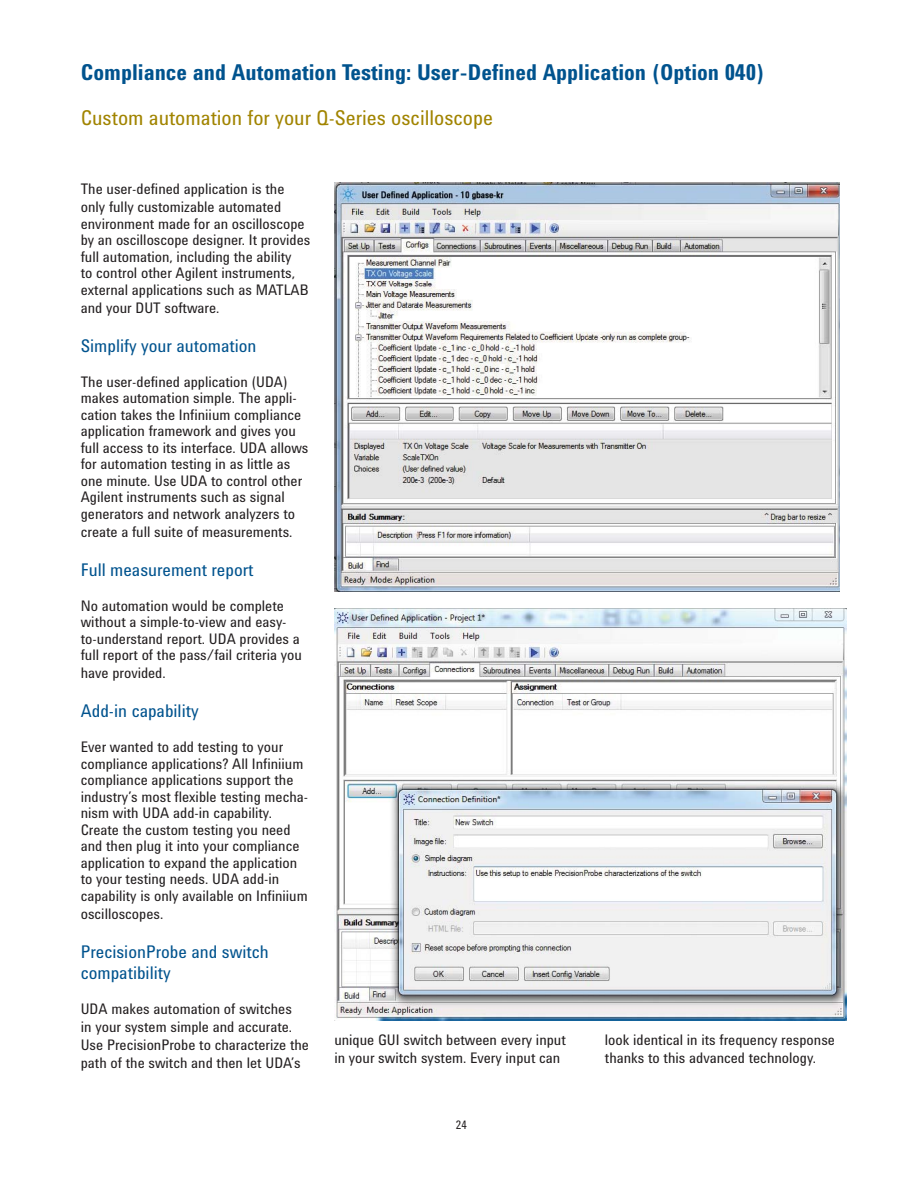
<style>
.page{position:relative;width:918px;height:1188px;background:#fff}
.page>*{position:absolute;margin:0;border:0;box-sizing:border-box;transform-origin:0 0}
.t1{font:700 22.5px "Agilent Condensed CFF";color:#00538e}
.t2{font:21px "Agilent Condensed CFF";color:#a18400}
.t3{font:18px/21px "Agilent Condensed CFF";color:#00538e}
.t4{font:15px/16.5px "Agilent Condensed CFF";color:#231f20}
.t5{font:12px "Agilent Condensed CFF";color:#231f20}
</style>
<div class="page">
<img style="left:334px;top:608px;width:512px;height:413px">
<img style="left:334px;top:183px;width:506px;height:408px">
<h1 class="t1" style="left:81px;top:64px;width:685px">Compliance and Automation Testing: User-Defined Application (Option 040)</h1>
<h2 class="t2" style="left:81px;top:110px;width:414px">Custom automation for your Q-Series oscilloscope</h2>
<p class="t4" style="left:81px;top:182px;width:205px;line-height:18px">The user-defined application is the only fully customizable automated</p>
<p class="t4" style="left:81px;top:217px;width:231px">environment made for an oscilloscope by an oscilloscope designer. It provides full automation, including the ability<br>to control other Agilent instruments, external applications such as MATLAB</p>
<p class="t4" style="left:81px;top:301px;width:140px">and your DUT software.</p>
<p class="t3" style="left:81px;top:337px;width:177px">Simplify your automation</p>
<p class="t4" style="left:81px;top:375px;width:229px">The user-defined application (UDA) makes automation simple. The appli&shy;cation takes the Infiniium compliance application framework and gives you full access to its interface. UDA allows for automation testing in as little as one minute. Use UDA to control other Agilent instruments such as signal generators and network analyzers to</p>
<p class="t4" style="left:81px;top:525px;width:213px">create a full suite of measurements.</p>
<p class="t3" style="left:81px;top:561px;width:174px">Full measurement report</p>
<p class="t4" style="left:81px;top:599px;width:223px">No automation would be complete without a simple-to-view and easy&shy;to-understand report. UDA provides a full report of the pass/fail criteria you</p>
<p class="t4" style="left:81px;top:666px;width:86px">have provided.</p>
<p class="t3" style="left:81px;top:702px;width:119px">Add-in capability</p>
<p class="t4" style="left:81px;top:740px;width:229px">Ever wanted to add testing to your compliance applications? All Infiniium compliance applications support the industry’s most flexible testing mecha&shy;nism with UDA add-in capability.<br>Create the custom testing you need and then plug it into your compliance application to expand the application to your testing needs. UDA add-in capability is only available on Infiniium</p>
<p class="t4" style="left:81px;top:907px;width:84px">oscilloscopes.</p>
<p class="t3" style="left:81px;top:943px;width:189px">PrecisionProbe and switch compatibility</p>
<p class="t4" style="left:81px;top:1001px;width:230px;line-height:18px">UDA makes automation of switches<br>in your system simple and accurate.<br>Use PrecisionProbe to characterize the path of the switch and then let UDA’s</p>
<p class="t4" style="left:334px;top:1032px;width:233px;line-height:18px">unique GUI switch between every input in your switch system. Every input can</p>
<p class="t4" style="left:605px;top:1032px;width:232px;line-height:18px">look identical in its frequency response thanks to this advanced technology.</p>
<p class="t5" style="left:456px;top:1120px;width:13px">24</p>
</div>
